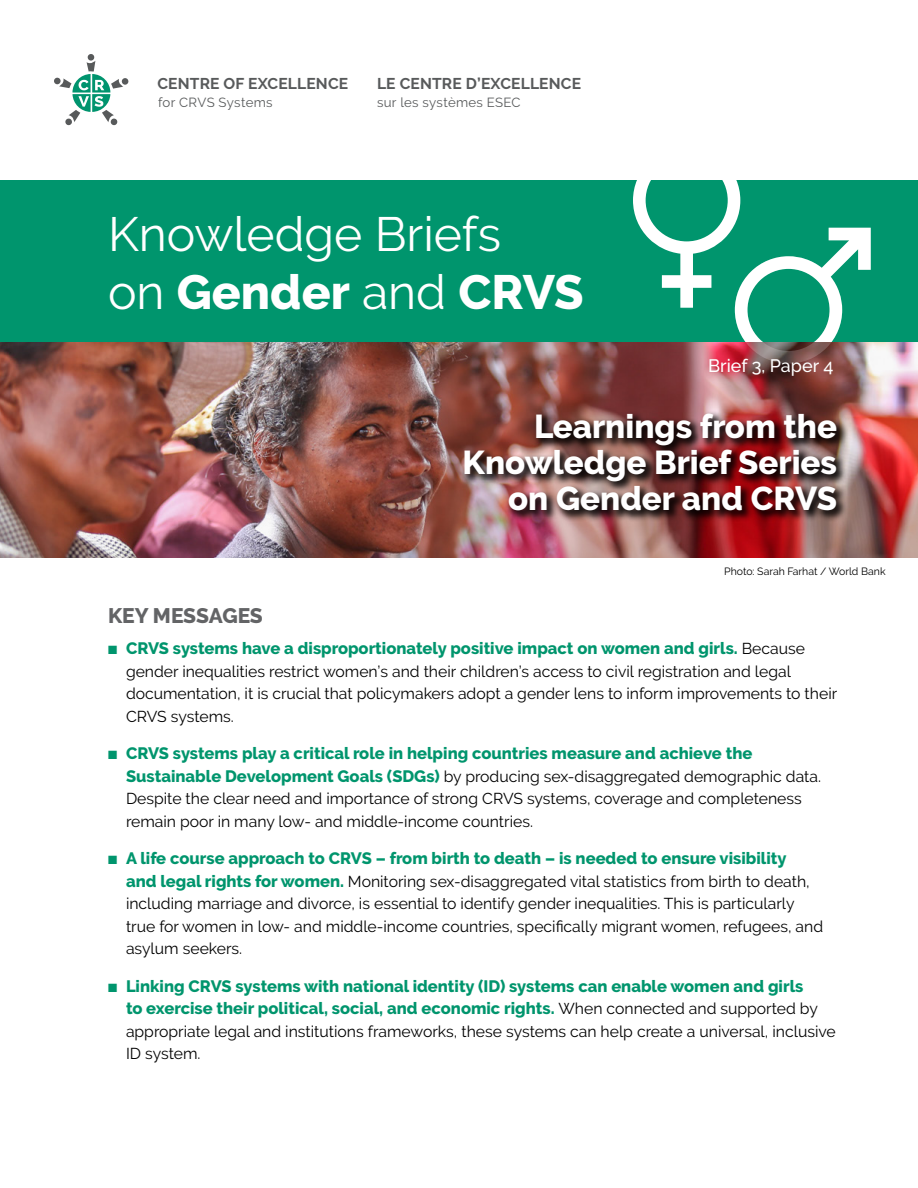
<style>
.page{position:relative;width:918px;height:1188px;background:#fff}
.page>*{position:absolute;margin:0;border:0;box-sizing:border-box;transform-origin:0 0}
.Series_title{font:48px/57.6px "Raleway";color:#fff}
.t1{font:800 33px/36px "Raleway";color:#fff;text-align:right}
.t2{font:800 21px "Raleway";color:#636466}
.t3{font:500 18px "Raleway";color:#fff}
.t4{font:800 16.5px/22.5px "Raleway";color:#00956d}
.t5{font:15.75px/22.5px "Raleway";color:#000}
.t6{font:700 15.6px "Raleway";letter-spacing:.01em;color:#585a5b}
.t7{font:13.2px "Raleway";letter-spacing:.02em;color:#585a5b}
.photo_credit{font:10.5px "Raleway";color:#000}
.s1{font-weight:800}
.s2{font-weight:400;font-size:15.75px;color:#000}
.s3{font-weight:800;font-size:16.5px;color:#00956d}
</style>
<div class="page">
<div style="left:0;top:180px;width:918px;height:162px;background:#00956d"></div>
<div style="left:122px;top:78px;width:7px;height:7px;background:#585a5b;border-radius:50%"></div>
<div style="left:54px;top:78px;width:7px;height:6px;background:#585a5b;border-radius:50%"></div>
<svg style="left:59px;top:54px;width:64px;height:71px"></svg>
<img style="left:0;top:342px;width:918px;height:216px">
<div style="left:461px;top:410px;width:388px;height:113px;background:#000;opacity:.85"></div>
<svg style="left:633px;top:180px;width:238px;height:184px"></svg>
<p class="t6" style="left:157px;top:75px;width:192px">CENTRE OF EXCELLENCE</p>
<p class="t7" style="left:158px;top:95px;width:116px">for CRVS Systems</p>
<p class="t6" style="left:377px;top:75px;width:206px">LE CENTRE D’EXCELLENCE</p>
<p class="t7" style="left:377px;top:95px;width:145px">sur les systèmes ESEC</p>
<p class="Series_title" style="left:108px;top:205px;width:477px">Knowledge Briefs<br>on <span class="s1">Gender</span> and <span class="s1">CRVS</span></p>
<p class="t3" style="left:708px;top:355px;width:127px">Brief 3, Paper 4</p>
<h1 class="t1" style="left:463px;top:408px;width:376px">Learnings from the<br>Knowledge Brief Series on Gender and CRVS</h1>
<p class="photo_credit" style="left:724px;top:565px;width:163px">Photo: Sarah Farhat / World Bank</p>
<h2 class="t2" style="left:108px;top:603px;width:156px">KEY MESSAGES</h2>
<p class="t4" style="left:108px;top:637px;width:698px">■ CRVS systems have a disproportionately positive impact on women and girls. <span class="s2">Because</span></p>
<p class="t5" style="left:126px;top:660px;width:713px">gender inequalities restrict women’s and their children’s access to civil registration and legal documentation, it is crucial that policymakers adopt a gender lens to inform improvements to their<br>CRVS systems.</p>
<p class="t4" style="left:108px;top:742px;width:646px">■ CRVS systems play a critical role in helping countries measure and achieve the</p>
<p class="t5" style="left:126px;top:765px;width:697px"><span class="s3">Sustainable Development Goals (SDGs)</span> by producing sex-disaggregated demographic data.<br>Despite the clear need and importance of strong CRVS systems, coverage and completeness remain poor in many low- and middle-income countries.</p>
<p class="t4" style="left:108px;top:847px;width:680px">■ A life course approach to CRVS – from birth to death – is needed to ensure visibility</p>
<p class="t5" style="left:126px;top:870px;width:699px"><span class="s3">and legal rights for women.</span> Monitoring sex-disaggregated vital statistics from birth to death, including marriage and divorce, is essential to identify gender inequalities. This is particularly true for women in low- and middle-income countries, specifically migrant women, refugees, and asylum seekers.</p>
<p class="t4" style="left:126px;top:975px;width:693px;text-indent:-18px">■ Linking CRVS systems with national identity (ID) systems can enable women and girls to exercise their political, social, and economic rights. <span class="s2">When connected and supported by</span></p>
<p class="t5" style="left:126px;top:1020px;width:711px">appropriate legal and institutions frameworks, these systems can help create a universal, inclusive<br>ID system.</p>
</div>
